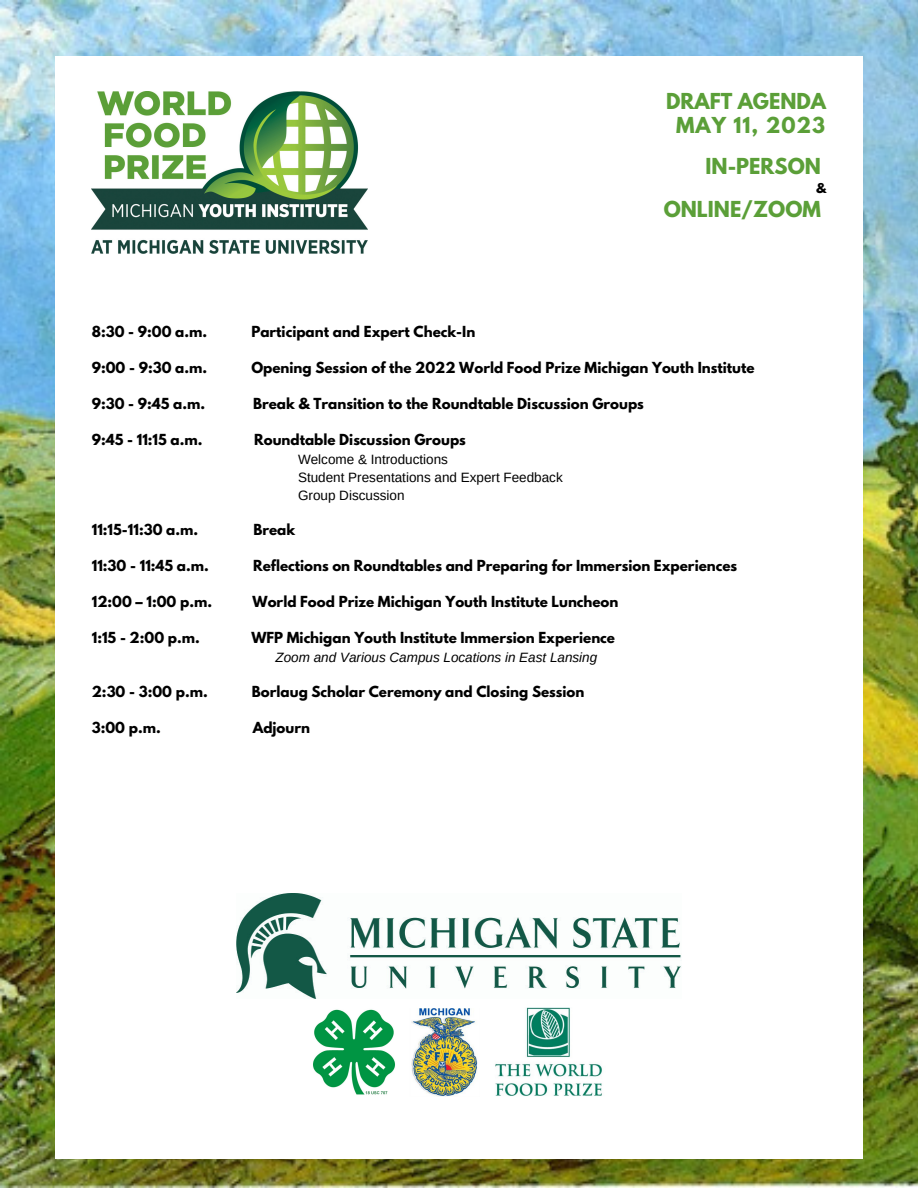
<style>
.page{position:relative;width:918px;height:1188px;background:#fff}
.page>*{position:absolute;margin:0;border:0;box-sizing:border-box;transform-origin:0 0}
.t1{font:700 19.5px/23.7px "League Spartan";color:#5b9f38;text-align:center}
.t2{font:700 13.5px "League Spartan";color:#000}
.t3{font:13.5px/18px "Arimo";color:#000}
.t4{font:italic 13.5px "Arimo";color:#000}
.t5{font:700 12px "League Spartan";color:#000}
</style>
<div class="page">
<img style="left:0;top:0;width:918px;height:1188px">
<div style="left:55px;top:56px;width:808px;height:1103px;background:#fff"></div>
<img style="left:92px;top:92px;width:275px;height:162px">
<img style="left:237px;top:893px;width:444px;height:105px">
<img style="left:313px;top:1009px;width:82px;height:86px">
<img style="left:411px;top:1008px;width:67px;height:88px">
<img style="left:495px;top:1007px;width:107px;height:89px">
<h1 class="t1" style="left:666px;top:92px;width:162px">DRAFT AGENDA<br>MAY 11, 2023</h1>
<h1 class="t1" style="left:706px;top:156px;width:117px">IN-PERSON</h1>
<p class="t5" style="left:816px;top:182px;width:11px">&amp;</p>
<h1 class="t1" style="left:664px;top:199px;width:159px">ONLINE/ZOOM</h1>
<p class="t2" style="left:92px;top:324px;width:117px">8:30 - 9:00 a.m.</p>
<p class="t2" style="left:251px;top:324px;width:225px">Participant and Expert Check-In</p>
<p class="t2" style="left:92px;top:360px;width:117px">9:00 - 9:30 a.m.</p>
<p class="t2" style="left:251px;top:360px;width:505px">Opening Session of the 2022 World Food Prize Michigan Youth Institute</p>
<p class="t2" style="left:92px;top:396px;width:115px">9:30 - 9:45 a.m.</p>
<p class="t2" style="left:253px;top:396px;width:392px">Break &amp; Transition to the Roundtable Discussion Groups</p>
<p class="t2" style="left:92px;top:432px;width:112px">9:45 - 11:15 a.m.</p>
<p class="t2" style="left:254px;top:432px;width:213px">Roundtable Discussion Groups</p>
<p class="t3" style="left:298px;top:450px;width:266px">Welcome &amp; Introductions<br>Student Presentations and Expert Feedback<br>Group Discussion</p>
<p class="t2" style="left:92px;top:522px;width:108px">11:15-11:30 a.m.</p>
<p class="t2" style="left:253px;top:522px;width:43px">Break</p>
<p class="t2" style="left:92px;top:558px;width:119px">11:30 - 11:45 a.m.</p>
<p class="t2" style="left:253px;top:558px;width:486px">Reflections on Roundtables and Preparing for Immersion Experiences</p>
<p class="t2" style="left:92px;top:594px;width:122px">12:00 – 1:00 p.m.</p>
<p class="t2" style="left:253px;top:594px;width:367px">World Food Prize Michigan Youth Institute Luncheon</p>
<p class="t2" style="left:92px;top:630px;width:109px">1:15 - 2:00 p.m.</p>
<p class="t2" style="left:251px;top:630px;width:365px">WFP Michigan Youth Institute Immersion Experience</p>
<p class="t4" style="left:276px;top:649px;width:323px">Zoom and Various Campus Locations in East Lansing</p>
<p class="t2" style="left:92px;top:684px;width:117px">2:30 - 3:00 p.m.</p>
<p class="t2" style="left:252px;top:684px;width:334px">Borlaug Scholar Ceremony and Closing Session</p>
<p class="t2" style="left:92px;top:720px;width:70px">3:00 p.m.</p>
<p class="t2" style="left:253px;top:720px;width:59px">Adjourn</p>
</div>
